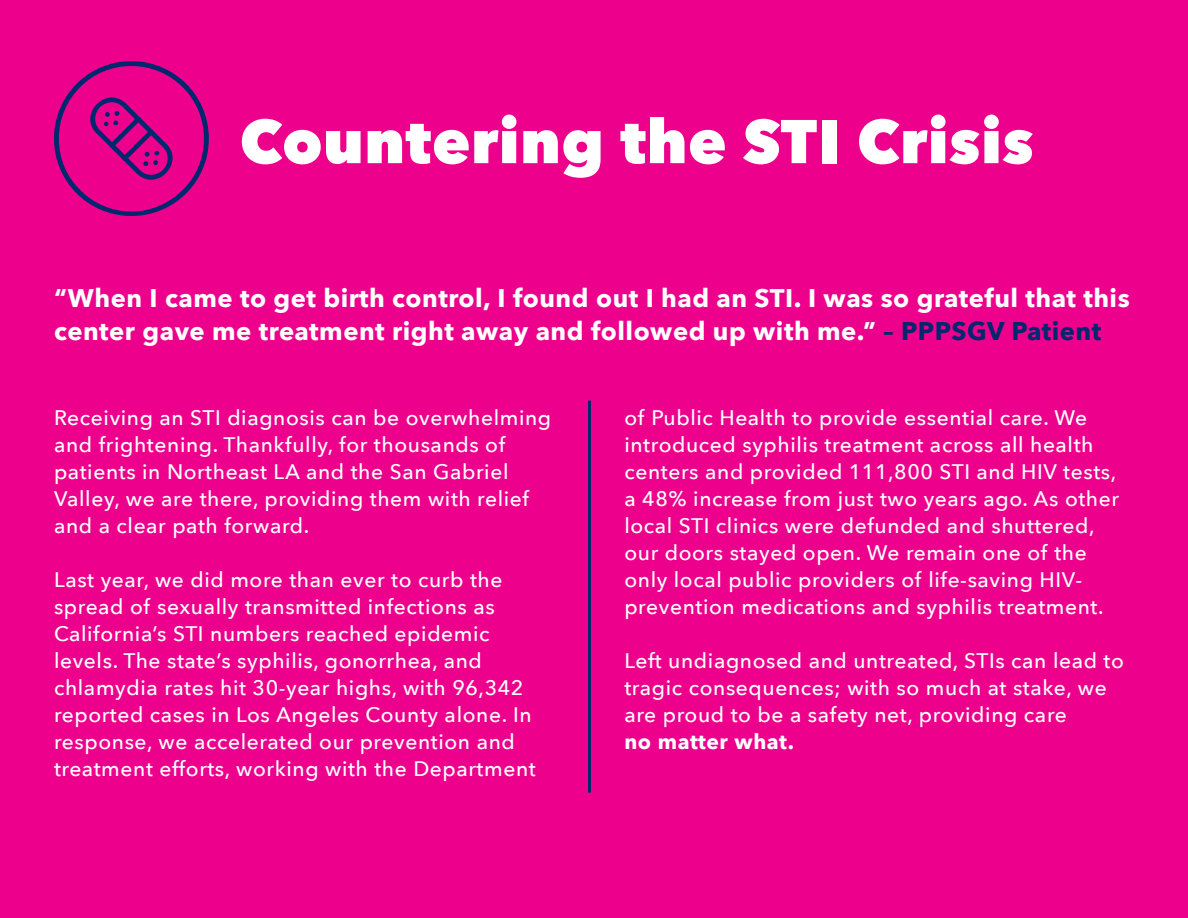
<style>
.page{position:relative;width:1188px;height:918px;background:#ec008c}
.page>*{position:absolute;margin:0;border:0;box-sizing:border-box;transform-origin:0 0}
.t1{font:800 61.05px "Avenir Next";letter-spacing:.01em;color:#fff}
.t2{font:700 25.5px/33px "Avenir Next";letter-spacing:.02em;color:#fff}
.t3{font:500 21px/27px "Avenir Next";letter-spacing:.03em;color:#fff}
.s1{color:#00286e}
.s2{font-weight:700}
</style>
<div class="page">
<svg style="left:54px;top:61px;width:155px;height:155px"></svg>
<hr style="left:588px;top:401px;width:3px;height:392px;background:#00286e">
<p class="t1" style="left:240px;top:104px;width:795px">Countering the STI Crisis</p>
<p class="t2" style="left:54px;top:281px;width:1077px">“When I came to get birth control, I found out I had an STI. I was so grateful that this center gave me treatment right away and followed up with me.” <span class="s1">– PPPSGV Patient</span></p>
<p class="t3" style="left:54px;top:403px;width:499px">Receiving an STI diagnosis can be overwhelming and frightening. Thankfully, for thousands of patients in Northeast LA and the San Gabriel Valley, we are there, providing them with relief and a clear path forward.</p>
<p class="t3" style="left:54px;top:565px;width:483px">Last year, we did more than ever to curb the spread of sexually transmitted infections as California’s STI numbers reached epidemic levels. The state’s syphilis, gonorrhea, and chlamydia rates hit 30-year highs, with 96,342 reported cases in Los Angeles County alone. In response, we accelerated our prevention and treatment efforts, working with the Department</p>
<p class="t3" style="left:624px;top:403px;width:496px">of Public Health to provide essential care. We introduced syphilis treatment across all health centers and provided 111,800 STI and HIV tests, a 48% increase from just two years ago. As other local STI clinics were defunded and shuttered, our doors stayed open. We remain one of the only local public providers of life-saving HIV&shy;prevention medications and syphilis treatment.</p>
<p class="t3" style="left:624px;top:646px;width:501px">Left undiagnosed and untreated, STIs can lead to tragic consequences; with so much at stake, we are proud to be a safety net, providing care<br><span class="s2">no matter what.</span></p>
</div>
